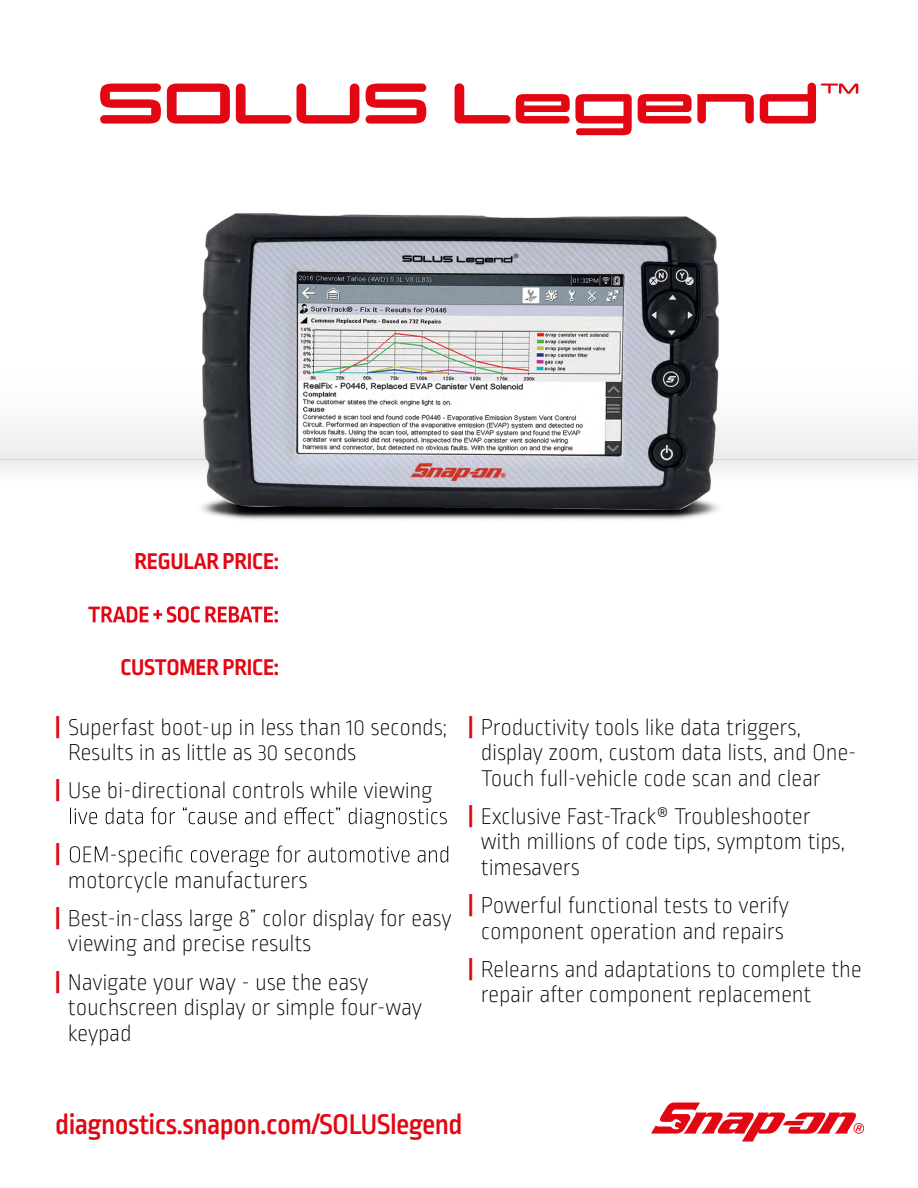
<style>
.page{position:relative;width:918px;height:1188px;background:#fff}
.page>*{position:absolute;margin:0;border:0;box-sizing:border-box;transform-origin:0 0}
.t1{font:500 30px "Ropa Sans Pro";letter-spacing:-.02em;color:#e30613}
.t2{font:200 24px/25.5px "Ropa Sans Pro";letter-spacing:-.01em;color:#000}
.t3{font:700 24px "Ropa Sans Pro";letter-spacing:-.01em;color:#e30613}
.s1{font-weight:700;color:#e30613}
</style>
<div class="page">
<svg style="left:70px;top:807px;width:377px;height:22px"></svg>
<svg style="left:70px;top:846px;width:378px;height:21px"></svg>
<div style="left:0;top:371px;width:918px;height:89px;background:#f8f8f8"></div>
<div style="left:0;top:460px;width:918px;height:28px;background:#f7f7f7"></div>
<svg style="left:88px;top:606px;width:190px;height:17px"></svg>
<svg style="left:651px;top:1103px;width:213px;height:39px"></svg>
<svg style="left:455px;top:83px;width:55px;height:40px"></svg>
<svg style="left:638px;top:94px;width:116px;height:29px"></svg>
<svg style="left:760px;top:83px;width:98px;height:40px"></svg>
<svg style="left:100px;top:84px;width:326px;height:40px"></svg>
<svg style="left:516px;top:94px;width:116px;height:36px"></svg>
<img style="left:100px;top:130px;width:701px;height:390px">
<p class="t3" style="left:134px;top:548px;width:146px">REGULAR PRICE:</p>
<p class="t3" style="left:120px;top:654px;width:160px">CUSTOMER PRICE:</p>
<p class="t2" style="left:68px;top:716px;width:381px;text-indent:-13px"><span class="s1">|</span> Superfast boot-up in less than 10 seconds;<br>Results in as little as 30 seconds</p>
<p class="t2" style="left:55px;top:780px;width:379px"><span class="s1">|</span> Use bi-directional controls while viewing</p>
<p class="t3" style="left:55px;top:841px;width:7px">|</p>
<p class="t2" style="left:55px;top:862px;width:398px;line-height:38.2px;text-indent:13px">motorcycle manufacturers<br><span class="s1">|</span> Best-in-class large 8” color display for easy</p>
<p class="t2" style="left:55px;top:926px;width:315px;line-height:38.2px;text-indent:13px">viewing and precise results<br><span class="s1">|</span> Navigate your way - use the easy</p>
<p class="t2" style="left:68px;top:996px;width:356px">touchscreen display or simple four-way keypad</p>
<p class="t2" style="left:481px;top:716px;width:377px;text-indent:-13px"><span class="s1">|</span> Productivity tools like data triggers, display zoom, custom data lists, and One-<br>Touch full-vehicle code scan and clear</p>
<p class="t2" style="left:481px;top:805px;width:366px;text-indent:-13px"><span class="s1">|</span> Exclusive Fast-Track® Troubleshooter with millions of code tips, symptom tips, timesavers</p>
<p class="t2" style="left:468px;top:894px;width:323px;text-align:center"><span class="s1">|</span> Powerful functional tests to verify component operation and repairs</p>
<p class="t2" style="left:481px;top:958px;width:382px;text-indent:-13px"><span class="s1">|</span> Relearns and adaptations to complete the repair after component replacement</p>
<p class="t1" style="left:55px;top:1108px;width:409px">diagnostics.snapon.com/SOLUSlegend</p>
</div>
